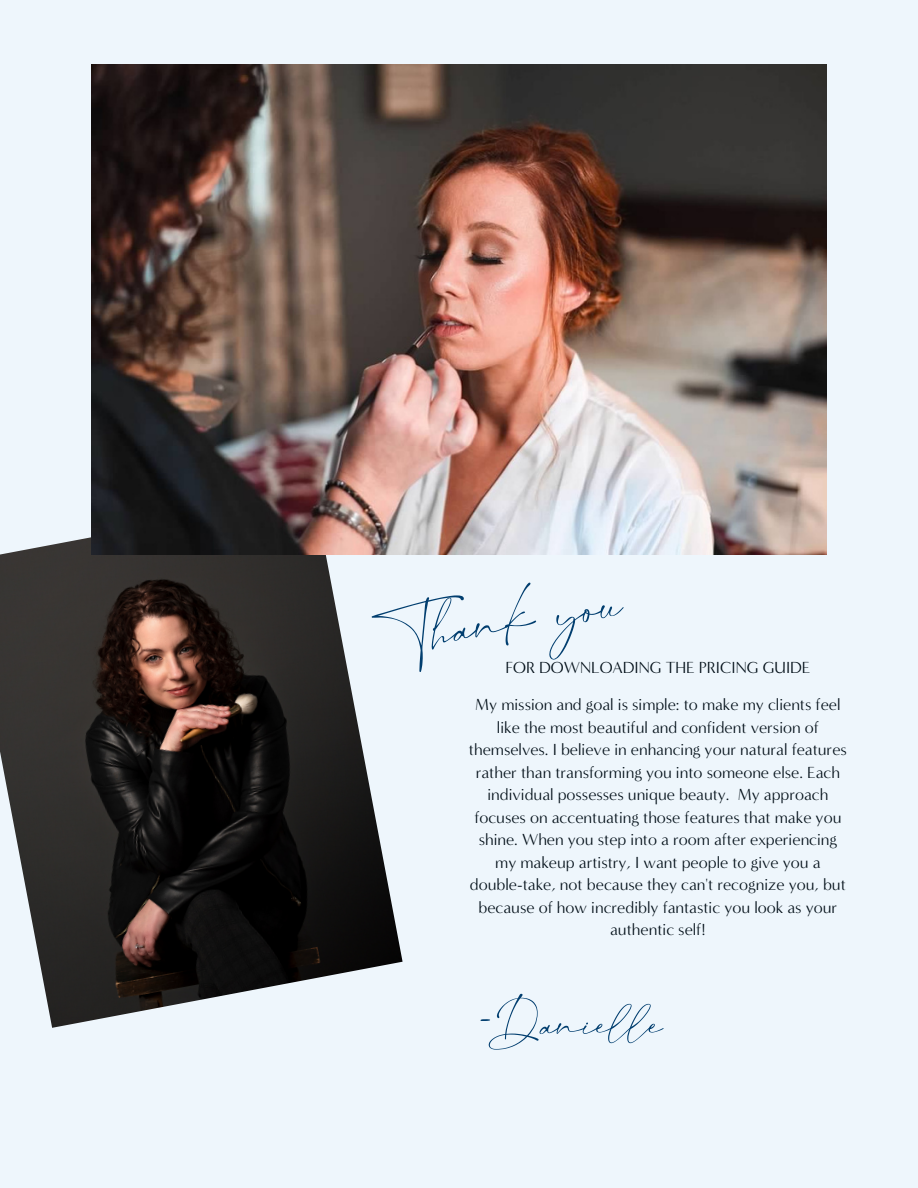
<style>
.page{position:relative;width:918px;height:1188px;background:#eef6fc}
.page>*{position:absolute;margin:0;border:0;box-sizing:border-box;transform-origin:0 0}
.t1{font:85.5px "Salty Feathers";color:#013e6f}
.t2{font:66.6px "Salty Feathers";color:#013e6f}
.t3{font:16.5px/22.5px "Minerva Modern";color:#000d16;text-align:center}
</style>
<div class="page">
<img style="left:0;top:495px;width:403px;height:533px">
<img style="left:92px;top:64px;width:734px;height:491px">
<h1 class="t1" style="left:386px;top:600px;width:234px;rotate:-9deg">Thank you</h1>
<h3 class="t3" style="left:505px;top:657px;width:307px">FOR DOWNLOADING THE PRICING GUIDE</h3>
<h2 class="t3" style="left:469px;top:694px;width:379px">My mission and goal is simple: to make my clients feel like the most beautiful and confident version of themselves. I believe in enhancing your natural features rather than transforming you into someone else. Each individual possesses unique beauty. My approach focuses on accentuating those features that make you shine. When you step into a room after experiencing my makeup artistry, I want people to give you a double-take, not because they can't recognize you, but because of how incredibly fantastic you look as your authentic self!</h2>
<p class="t2" style="left:472px;top:994px;width:193px">-Danielle</p>
</div>
